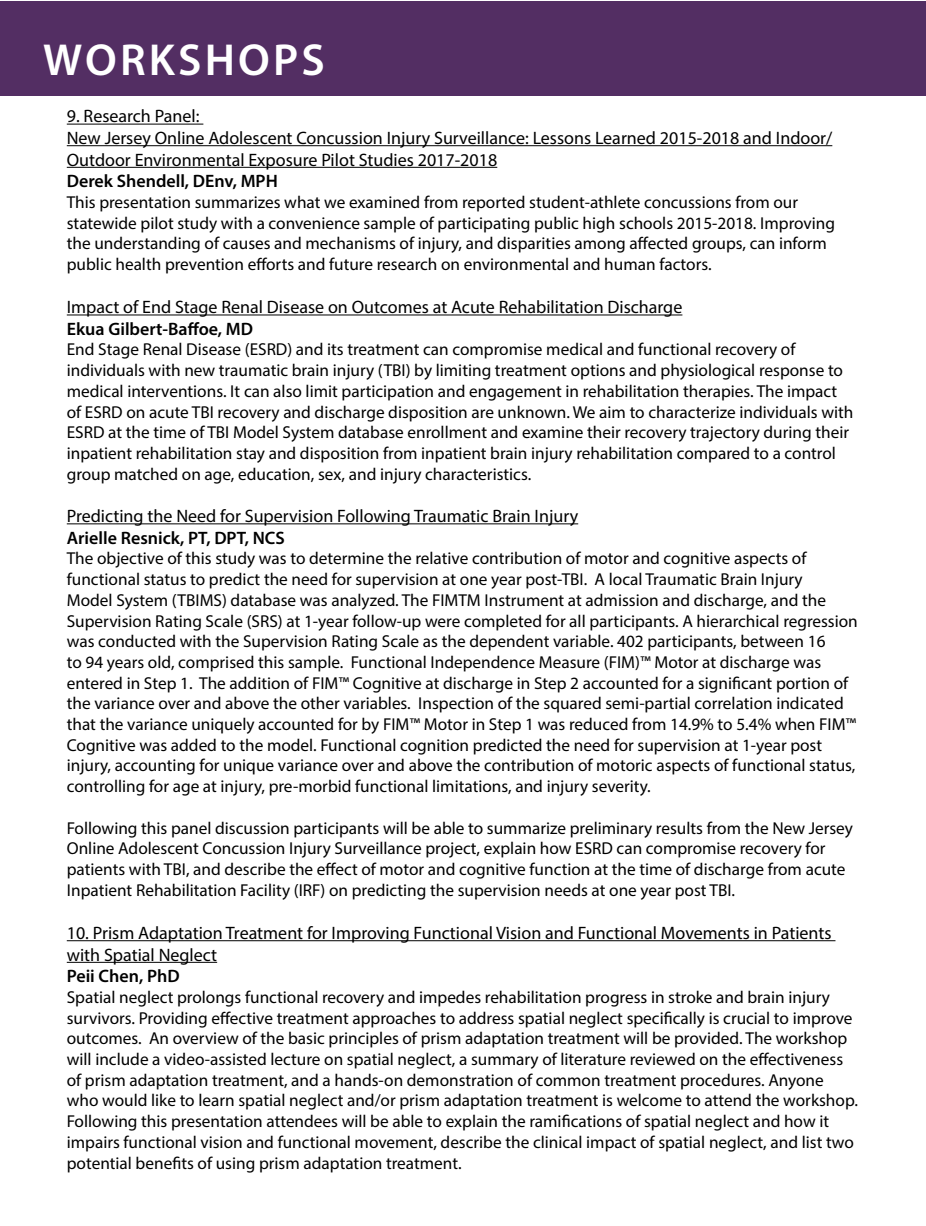
<style>
.page{position:relative;width:926px;height:1226px;background:#fff}
.page>*{position:absolute;margin:0;border:0;box-sizing:border-box;transform-origin:0 0}
.t1{font:600 45px "Myriad Pro";letter-spacing:.07em;color:#fff}
.t2{font:18px/21.6px "Myriad Pro";color:#000}
.t3{font:17.25px/20.7px "Myriad Pro";color:#000}
.s1{font-weight:600}
</style>
<div class="page">
<hr style="left:67px;top:124px;width:136px;height:1px;background:#000">
<hr style="left:67px;top:145px;width:765px;height:1px;background:#000">
<hr style="left:67px;top:167px;width:430px;height:1px;background:#000">
<hr style="left:67px;top:314px;width:615px;height:1px;background:#000">
<hr style="left:67px;top:523px;width:511px;height:1px;background:#000">
<hr style="left:67px;top:940px;width:768px;height:1px;background:#000">
<hr style="left:67px;top:962px;width:150px;height:1px;background:#000">
<div style="left:0;top:1px;width:926px;height:94px;background:#532e63"></div>
<p class="t1" style="left:43px;top:31px;width:283px">WORKSHOPS</p>
<p class="t2" style="left:67px;top:105px;width:767px">9. Research Panel:<br>New Jersey Online Adolescent Concussion Injury Surveillance: Lessons Learned 2015-2018 and Indoor/ Outdoor Environmental Exposure Pilot Studies 2017-2018<br><span class="s1">Derek Shendell, DEnv, MPH</span></p>
<p class="t3" style="left:67px;top:191px;width:769px">This presentation summarizes what we examined from reported student-athlete concussions from our statewide pilot study with a convenience sample of participating public high schools 2015-2018. Improving the understanding of causes and mechanisms of injury, and disparities among affected groups, can inform public health prevention efforts and future research on environmental and human factors.</p>
<p class="t2" style="left:67px;top:296px;width:617px">Impact of End Stage Renal Disease on Outcomes at Acute Rehabilitation Discharge<br><span class="s1">Ekua Gilbert-Baffoe, MD</span></p>
<p class="t3" style="left:67px;top:339px;width:788px">End Stage Renal Disease (ESRD) and its treatment can compromise medical and functional recovery of individuals with new traumatic brain injury (TBI) by limiting treatment options and physiological response to medical interventions. It can also limit participation and engagement in rehabilitation therapies. The impact of ESRD on acute TBI recovery and discharge disposition are unknown. We aim to characterize individuals with ESRD at the time of TBI Model System database enrollment and examine their recovery trajectory during their inpatient rehabilitation stay and disposition from inpatient brain injury rehabilitation compared to a control group matched on age, education, sex, and injury characteristics.</p>
<p class="t2" style="left:67px;top:505px;width:513px">Predicting the Need for Supervision Following Traumatic Brain Injury<br><span class="s1">Arielle Resnick, PT, DPT, NCS</span></p>
<p class="t3" style="left:67px;top:548px;width:792px">The objective of this study was to determine the relative contribution of motor and cognitive aspects of functional status to predict the need for supervision at one year post-TBI. A local Traumatic Brain Injury<br>Model System (TBIMS) database was analyzed. The FIMTM Instrument at admission and discharge, and the Supervision Rating Scale (SRS) at 1-year follow-up were completed for all participants. A hierarchical regression was conducted with the Supervision Rating Scale as the dependent variable. 402 participants, between 16<br>to 94 years old, comprised this sample. Functional Independence Measure (FIM)™ Motor at discharge was entered in Step 1. The addition of FIM™ Cognitive at discharge in Step 2 accounted for a significant portion of the variance over and above the other variables. Inspection of the squared semi-partial correlation indicated that the variance uniquely accounted for by FIM™ Motor in Step 1 was reduced from 14.9% to 5.4% when FIM™ Cognitive was added to the model. Functional cognition predicted the need for supervision at 1-year post injury, accounting for unique variance over and above the contribution of motoric aspects of functional status, controlling for age at injury, pre-morbid functional limitations, and injury severity.</p>
<p class="t3" style="left:67px;top:817px;width:787px">Following this panel discussion participants will be able to summarize preliminary results from the New Jersey Online Adolescent Concussion Injury Surveillance project, explain how ESRD can compromise recovery for patients with TBI, and describe the effect of motor and cognitive function at the time of discharge from acute Inpatient Rehabilitation Facility (IRF) on predicting the supervision needs at one year post TBI.</p>
<p class="t2" style="left:67px;top:921px;width:766px">10. Prism Adaptation Treatment for Improving Functional Vision and Functional Movements in Patients with Spatial Neglect<br><span class="s1">Peii Chen, PhD</span></p>
<p class="t3" style="left:67px;top:986px;width:792px">Spatial neglect prolongs functional recovery and impedes rehabilitation progress in stroke and brain injury survivors. Providing effective treatment approaches to address spatial neglect specifically is crucial to improve outcomes. An overview of the basic principles of prism adaptation treatment will be provided. The workshop will include a video-assisted lecture on spatial neglect, a summary of literature reviewed on the effectiveness of prism adaptation treatment, and a hands-on demonstration of common treatment procedures. Anyone who would like to learn spatial neglect and/or prism adaptation treatment is welcome to attend the workshop.<br>Following this presentation attendees will be able to explain the ramifications of spatial neglect and how it impairs functional vision and functional movement, describe the clinical impact of spatial neglect, and list two potential benefits of using prism adaptation treatment.</p>
</div>
